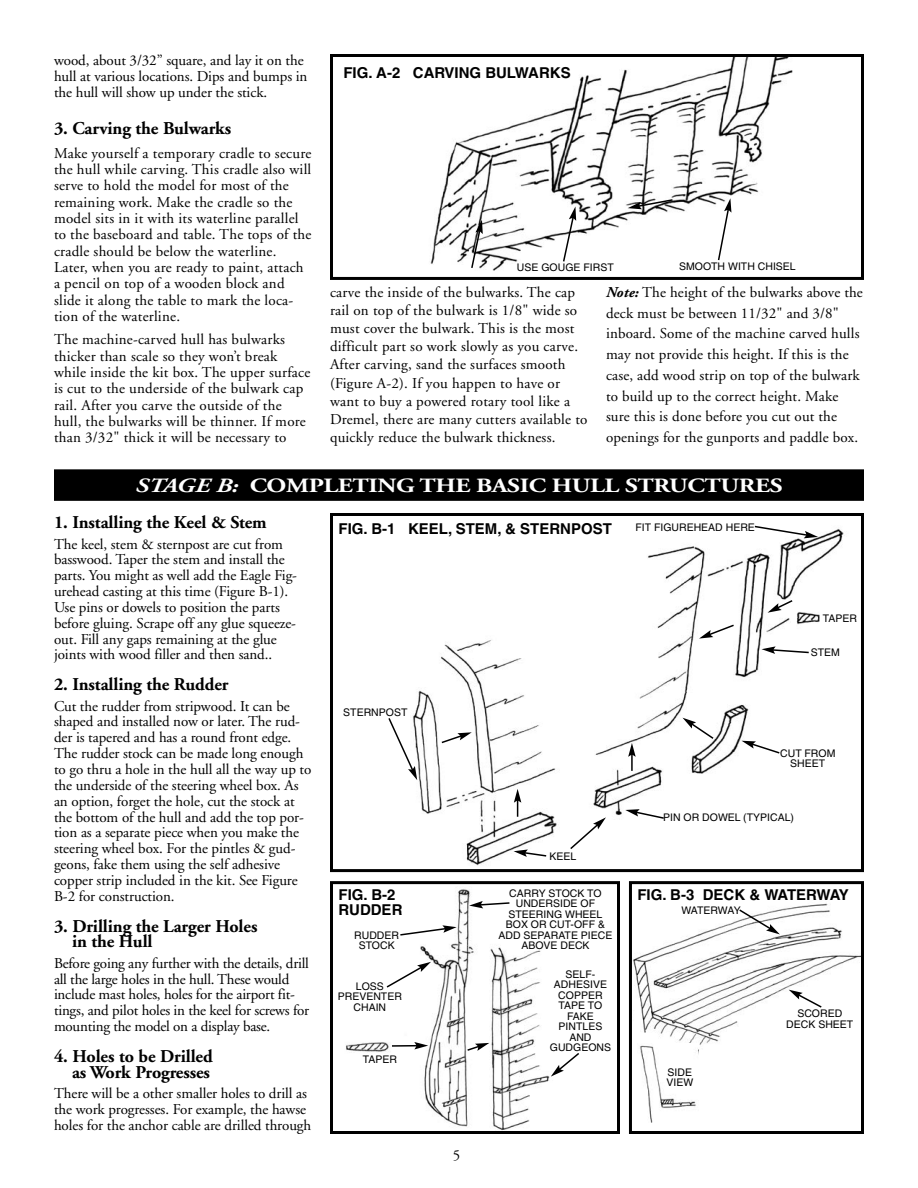
<style>
.page{position:relative;width:918px;height:1188px;background:#fff}
.page>*{position:absolute;margin:0;border:0;box-sizing:border-box;transform-origin:0 0}
.t1{font:700 20.25px "Adobe Garamond";letter-spacing:-.015em;color:#fff;scale:1.25 1}
.t2{font:700 18px/15.9px "Adobe Garamond";letter-spacing:-.005em;color:#000}
.t3{font:15px/15.9px "Adobe Garamond";letter-spacing:.005em;color:#000}
.t4{font:15px/15.9px "Adobe Garamond";letter-spacing:-.015em;color:#000}
.t5{font:700 15px/15px "Helvetica";color:#000}
.t6{font:10.5px/10.5px "Helvetica";color:#000;text-align:center}
.t7{font:10.5px "Helvetica";letter-spacing:-.035em;color:#000}
.s1{font-weight:700;font-style:italic}
.s2{font-style:italic}
</style>
<div class="page">
<img style="left:430px;top:58px;width:363px;height:213px">
<div style="left:330px;top:54px;width:534px;height:226px;border:3px solid #000"></div>
<svg style="left:628px;top:198px;width:46px;height:11px"></svg>
<svg style="left:562px;top:206px;width:14px;height:57px"></svg>
<svg style="left:717px;top:198px;width:14px;height:64px"></svg>
<svg style="left:470px;top:220px;width:13px;height:50px"></svg>
<div style="left:54px;top:469px;width:810px;height:32px;background:#000"></div>
<img style="left:413px;top:528px;width:431px;height:338px">
<div style="left:330px;top:513px;width:534px;height:359px;border:3px solid #000"></div>
<img style="left:633px;top:903px;width:227px;height:142px">
<div style="left:629px;top:881px;width:235px;height:253px;border:3px solid #000"></div>
<img style="left:346px;top:889px;width:204px;height:241px">
<div style="left:330px;top:881px;width:290px;height:253px;border:3px solid #000"></div>
<svg style="left:742px;top:741px;width:39px;height:14px"></svg>
<svg style="left:625px;top:809px;width:40px;height:11px"></svg>
<svg style="left:753px;top:525px;width:65px;height:13px"></svg>
<svg style="left:762px;top:646px;width:48px;height:8px"></svg>
<svg style="left:768px;top:599px;width:26px;height:14px"></svg>
<svg style="left:699px;top:623px;width:37px;height:16px"></svg>
<svg style="left:569px;top:817px;width:37px;height:34px"></svg>
<svg style="left:514px;top:849px;width:34px;height:9px"></svg>
<svg style="left:388px;top:716px;width:29px;height:64px"></svg>
<svg style="left:683px;top:718px;width:32px;height:22px"></svg>
<svg style="left:440px;top:732px;width:32px;height:12px"></svg>
<svg style="left:514px;top:789px;width:7px;height:28px"></svg>
<svg style="left:628px;top:743px;width:8px;height:28px"></svg>
<svg style="left:390px;top:1042px;width:38px;height:7px"></svg>
<svg style="left:385px;top:962px;width:46px;height:27px"></svg>
<svg style="left:399px;top:925px;width:58px;height:12px"></svg>
<svg style="left:469px;top:901px;width:42px;height:7px"></svg>
<svg style="left:466px;top:1043px;width:23px;height:9px"></svg>
<svg style="left:738px;top:908px;width:42px;height:26px"></svg>
<svg style="left:789px;top:990px;width:34px;height:19px"></svg>
<img style="left:638px;top:1043px;width:61px;height:80px">
<svg style="left:551px;top:1053px;width:28px;height:24px"></svg>
<p class="t3" style="left:54px;top:53px;width:255px;line-height:16.4px">wood, about 3/32” square, and lay it on the hull at various locations. Dips and bumps in the hull will show up under the stick.</p>
<p class="t2" style="left:54px;top:122px;width:179px">3. Carving the Bulwarks</p>
<p class="t3" style="left:54px;top:146px;width:259px;line-height:16.4px">Make yourself a temporary cradle to secure the hull while carving. This cradle also will serve to hold the model for most of the remaining work. Make the cradle so the model sits in it with its waterline parallel to the baseboard and table. The tops of the cradle should be below the waterline.<br>Later, when you are ready to paint, attach a pencil on top of a wooden block and slide it along the table to mark the loca&shy;tion of the waterline.</p>
<p class="t3" style="left:54px;top:333px;width:258px;line-height:16.4px">The machine-carved hull has bulwarks thicker than scale so they won’t break while inside the kit box. The upper surface is cut to the underside of the bulwark cap rail. After you carve the outside of the hull, the bulwarks will be thinner. If more than 3/32" thick it will be necessary to</p>
<p class="t5" style="left:343px;top:66px;width:229px">FIG. A-2 CARVING BULWARKS</p>
<p class="t6" style="left:517px;top:263px;width:98px">USE GOUGE FIRST</p>
<p class="t6" style="left:679px;top:262px;width:118px">SMOOTH WITH CHISEL</p>
<p class="t3" style="left:330px;top:284px;width:259px;line-height:18.1px">carve the inside of the bulwarks. The cap rail on top of the bulwark is 1/8" wide so must cover the bulwark. This is the most difficult part so work slowly as you carve.<br>After carving, sand the surfaces smooth (Figure A-2). If you happen to have or want to buy a powered rotary tool like a Dremel, there are many cutters available to quickly reduce the bulwark thickness.</p>
<p class="t3" style="left:606px;top:283px;width:258px;line-height:20.9px"><span class="s1">Note:</span> The height of the bulwarks above the deck must be between 11/32" and 3/8" inboard. Some of the machine carved hulls may not provide this height. If this is the case, add wood strip on top of the bulwark to build up to the correct height. Make sure this is done before you cut out the openings for the gunports and paddle box.</p>
<h1 class="t1" style="left:135px;top:477px;width:519px"><span class="s2">STAGE B:</span> COMPLETING THE BASIC HULL STRUCTURES</h1>
<p class="t2" style="left:54px;top:516px;width:214px">1. Installing the Keel &amp; Stem</p>
<p class="t3" style="left:54px;top:537px;width:245px">The keel, stem &amp; sternpost are cut from basswood. Taper the stem and install the parts. You might as well add the Eagle Fig&shy;urehead casting at this time (Figure B-1).<br>Use pins or dowels to position the parts before gluing. Scrape off any glue squeeze&shy;out. Fill any gaps remaining at the glue joints with wood filler and then sand..</p>
<p class="t2" style="left:54px;top:678px;width:176px">2. Installing the Rudder</p>
<p class="t3" style="left:54px;top:699px;width:259px">Cut the rudder from stripwood. It can be shaped and installed now or later. The rud&shy;der is tapered and has a round front edge.<br>The rudder stock can be made long enough to go thru a hole in the hull all the way up to the underside of the steering wheel box. As an option, forget the hole, cut the stock at the bottom of the hull and add the top por&shy;tion as a separate piece when you make the steering wheel box. For the pintles &amp; gud&shy;geons, fake them using the self adhesive copper strip included in the kit. See Figure B-2 for construction.</p>
<p class="t2" style="left:72px;top:920px;width:187px;text-indent:-18px">3. Drilling the Larger Holes in the Hull</p>
<p class="t4" style="left:54px;top:956px;width:257px">Before going any further with the details, drill all the large holes in the hull. These would include mast holes, holes for the airport fit&shy;tings, and pilot holes in the keel for screws for mounting the model on a display base.</p>
<p class="t2" style="left:54px;top:1050px;width:160px;text-align:right">4. Holes to be Drilled as Work Progresses</p>
<p class="t3" style="left:54px;top:1087px;width:259px">There will be a other smaller holes to drill as the work progresses. For example, the hawse holes for the anchor cable are drilled through</p>
<p class="t5" style="left:339px;top:522px;width:275px">FIG. B-1 KEEL, STEM, &amp; STERNPOST</p>
<p class="t6" style="left:636px;top:523px;width:121px">FIT FIGUREHEAD HERE</p>
<p class="t6" style="left:823px;top:614px;width:36px">TAPER</p>
<p class="t6" style="left:811px;top:648px;width:31px">STEM</p>
<p class="t6" style="left:343px;top:708px;width:66px">STERNPOST</p>
<p class="t6" style="left:780px;top:749px;width:57px">CUT FROM<br>SHEET</p>
<p class="t6" style="left:663px;top:814px;width:132px">PIN OR DOWEL (TYPICAL)</p>
<p class="t6" style="left:550px;top:852px;width:28px">KEEL</p>
<p class="t5" style="left:339px;top:888px;width:65px">FIG. B-2<br>RUDDER</p>
<p class="t5" style="left:637px;top:888px;width:213px">FIG. B-3 DECK &amp; WATERWAY</p>
<p class="t6" style="left:498px;top:889px;width:115px">CARRY STOCK TO<br>UNDERSIDE OF<br>STEERING WHEEL<br>BOX OR CUT-OFF &amp;<br>ADD SEPARATE PIECE<br>ABOVE DECK</p>
<p class="t7" style="left:681px;top:907px;width:61px">WATERWAY</p>
<p class="t6" style="left:354px;top:931px;width:46px">RUDDER<br>STOCK</p>
<p class="t6" style="left:550px;top:970px;width:63px">SELF-<br>ADHESIVE<br>COPPER<br>TAPE TO<br>FAKE<br>PINTLES<br>AND<br>GUDGEONS</p>
<p class="t6" style="left:338px;top:982px;width:66px">LOSS<br>PREVENTER<br>CHAIN</p>
<p class="t6" style="left:786px;top:1009px;width:69px">SCORED<br>DECK SHEET</p>
<p class="t6" style="left:363px;top:1055px;width:36px">TAPER</p>
<p class="t6" style="left:666px;top:1068px;width:28px;text-align:left">SIDE<br>VIEW</p>
<p class="t3" style="left:453px;top:1148px;width:9px">5</p>
</div>
